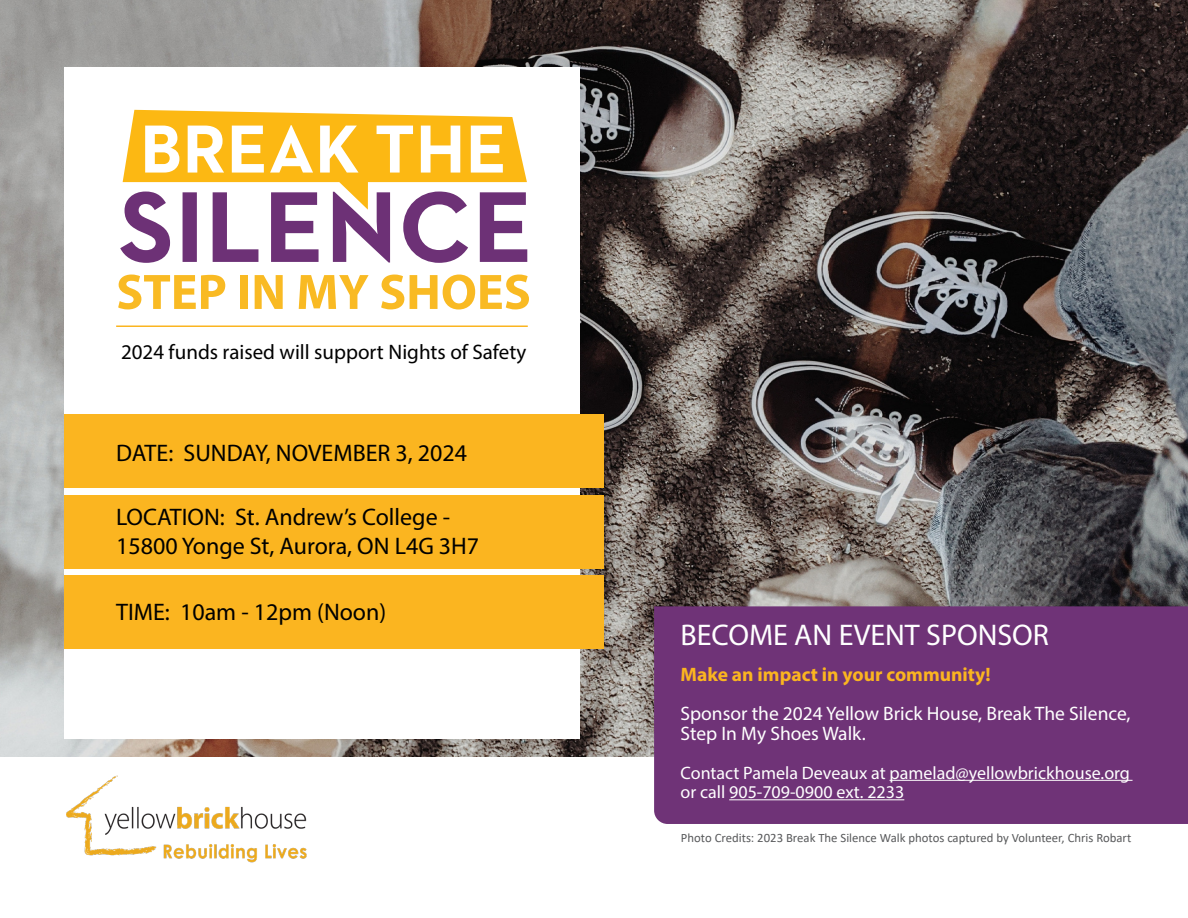
<style>
.page{position:relative;width:1188px;height:918px;background:#fff}
.page>*{position:absolute;margin:0;border:0;box-sizing:border-box;transform-origin:0 0}
.t1{font:700 50.25px "Myriad Pro";color:#f9ba23}
.t2{font:30px "Myriad Pro";color:#fff}
.t3{font:24px/28.8px "Myriad Pro";color:#000}
.t4{font:21px "Myriad Pro";color:#000}
.t5{font:19.5px/19.5px "Myriad Pro";color:#fff}
.t6{font:700 19.5px "Myriad Pro";color:#fbb520}
.t7{font:18px/19.5px "Myriad Pro";color:#fff}
.t8{font:18px "Minion Pro";color:#fff}
.t9{font:12.75px "Calibri";color:#58595b}
</style>
<div class="page">
<img style="left:0;top:0;width:1188px;height:757px">
<div style="left:64px;top:68px;width:516px;height:672px;background:#fff"></div>
<svg style="left:120px;top:110px;width:407px;height:153px"></svg>
<div style="left:64px;top:415px;width:540px;height:73px;background:#fbb520"></div>
<div style="left:64px;top:495px;width:540px;height:73px;background:#fbb520"></div>
<div style="left:64px;top:575px;width:540px;height:74px;background:#fbb520"></div>
<hr style="left:116px;top:326px;width:412px;height:1px;background:#fbb520">
<div style="left:654px;top:606px;width:534px;height:218px;background:#6f3377"></div>
<hr style="left:890px;top:780px;width:243px;height:1px;background:#fff">
<hr style="left:729px;top:799px;width:175px;height:1px;background:#fff">
<img style="left:66px;top:776px;width:241px;height:86px">
<h1 class="t1" style="left:116px;top:259px;width:416px">STEP IN MY SHOES</h1>
<p class="t4" style="left:121px;top:339px;width:407px">2024 funds raised will support Nights of Safety</p>
<p class="t3" style="left:116px;top:438px;width:352px">DATE: SUNDAY, NOVEMBER 3, 2024</p>
<p class="t3" style="left:116px;top:502px;width:365px">LOCATION: St. Andrew’s College -<br>15800 Yonge St, Aurora, ON L4G 3H7</p>
<p class="t3" style="left:116px;top:597px;width:272px">TIME: 10am - 12pm (Noon)</p>
<p class="t2" style="left:681px;top:617px;width:370px">BECOME AN EVENT SPONSOR</p>
<p class="t6" style="left:681px;top:662px;width:312px">Make an impact in your community!</p>
<p class="t5" style="left:681px;top:703px;width:452px">Sponsor the 2024 Yellow Brick House, Break The Silence,<br>Step In My Shoes Walk.</p>
<p class="t7" style="left:681px;top:762px;width:451px">Contact Pamela Deveaux at pamelad@yellowbrickhouse.org or call 905-709-0900 ext. 2233</p>
<p class="t9" style="left:681px;top:829px;width:452px">Photo Credits: 2023 Break The Silence Walk photos captured by Volunteer, Chris Robart</p>
<p class="t8" style="left:895px;top:765px;width:262px">Photo by Valeriia Miller from pexels</p>
</div>
